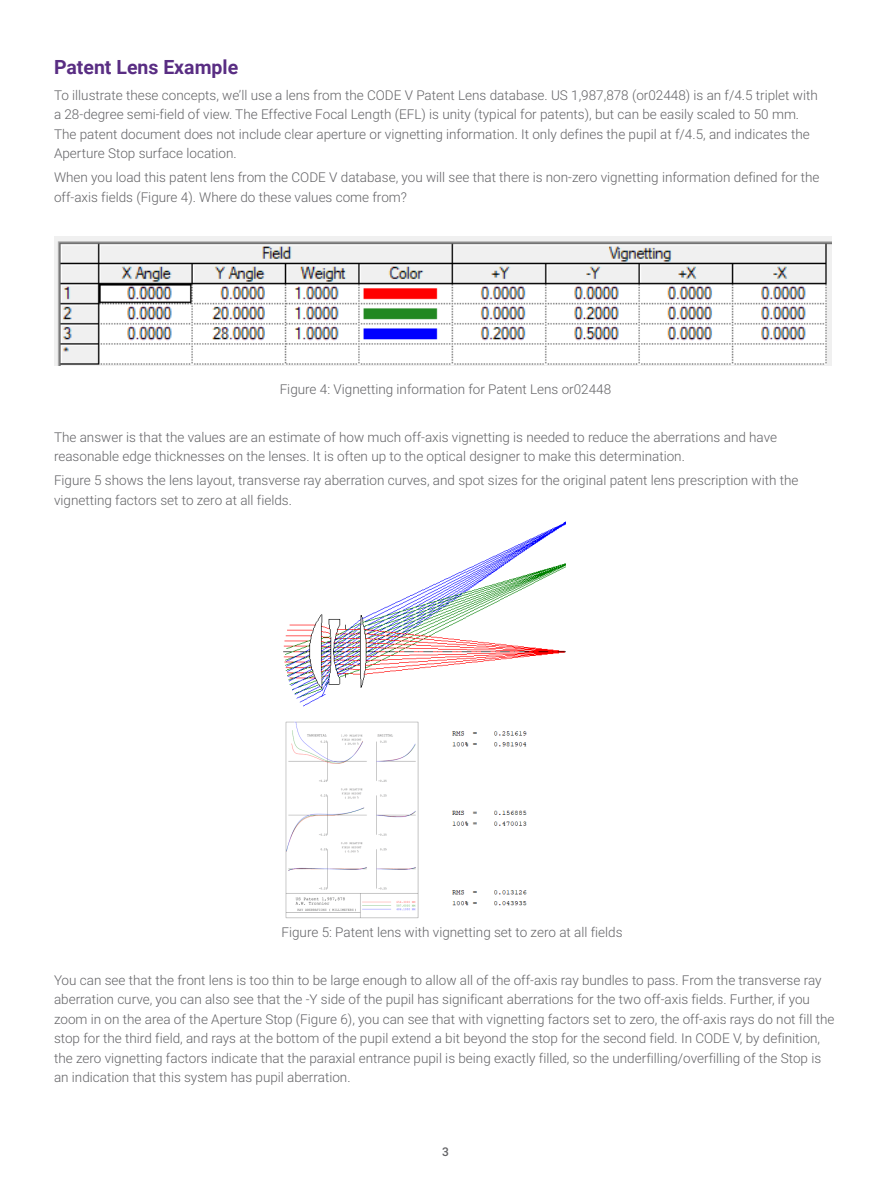
<style>
.page{position:relative;width:891px;height:1188px;background:#fff}
.page>*{position:absolute;margin:0;border:0;box-sizing:border-box;transform-origin:0 0}
.HEADING_1{font:700 19.5px "Roboto";color:#592d83}
.LIST_NUMBER_1{font:300 13.5px/19.5px "Roboto";color:#636366}
.t1{font:500 12px "Roboto";color:#636366}
</style>
<div class="page">
<img style="left:54px;top:236px;width:777px;height:129px">
<img style="left:283px;top:522px;width:282px;height:185px">
<img style="left:285px;top:721px;width:134px;height:198px">
<img style="left:452px;top:731px;width:75px;height:175px">
<p class="HEADING_1" style="left:54px;top:54px;width:186px">Patent Lens Example</p>
<p class="LIST_NUMBER_1" style="left:54px;top:85px;width:765px">To illustrate these concepts, we’ll use a lens from the CODE V Patent Lens database. US 1,987,878 (or02448) is an f/4.5 triplet with a 28-degree semi-field of view. The Effective Focal Length (EFL) is unity (typical for patents), but can be easily scaled to 50 mm.<br>The patent document does not include clear aperture or vignetting information. It only defines the pupil at f/4.5, and indicates the Aperture Stop surface location.</p>
<p class="LIST_NUMBER_1" style="left:54px;top:167px;width:767px">When you load this patent lens from the CODE V database, you will see that there is non-zero vignetting information defined for the off-axis fields (Figure 4). Where do these values come from?</p>
<p class="LIST_NUMBER_1" style="left:280px;top:379px;width:333px">Figure 4: Vignetting information for Patent Lens or02448</p>
<p class="LIST_NUMBER_1" style="left:54px;top:427px;width:725px">The answer is that the values are an estimate of how much off-axis vignetting is needed to reduce the aberrations and have reasonable edge thicknesses on the lenses. It is often up to the optical designer to make this determination.</p>
<p class="LIST_NUMBER_1" style="left:54px;top:470px;width:746px">Figure 5 shows the lens layout, transverse ray aberration curves, and spot sizes for the original patent lens prescription with the vignetting factors set to zero at all fields.</p>
<p class="LIST_NUMBER_1" style="left:282px;top:922px;width:343px">Figure 5: Patent lens with vignetting set to zero at all fields</p>
<p class="LIST_NUMBER_1" style="left:54px;top:970px;width:782px">You can see that the front lens is too thin to be large enough to allow all of the off-axis ray bundles to pass. From the transverse ray aberration curve, you can also see that the -Y side of the pupil has significant aberrations for the two off-axis fields. Further, if you zoom in on the area of the Aperture Stop (Figure 6), you can see that with vignetting factors set to zero, the off-axis rays do not fill the stop for the third field, and rays at the bottom of the pupil extend a bit beyond the stop for the second field. In CODE V, by definition, the zero vignetting factors indicate that the paraxial entrance pupil is being exactly filled, so the underfilling/overfilling of the Stop is an indication that this system has pupil aberration.</p>
<p class="t1" style="left:442px;top:1144px;width:8px">3</p>
</div>
